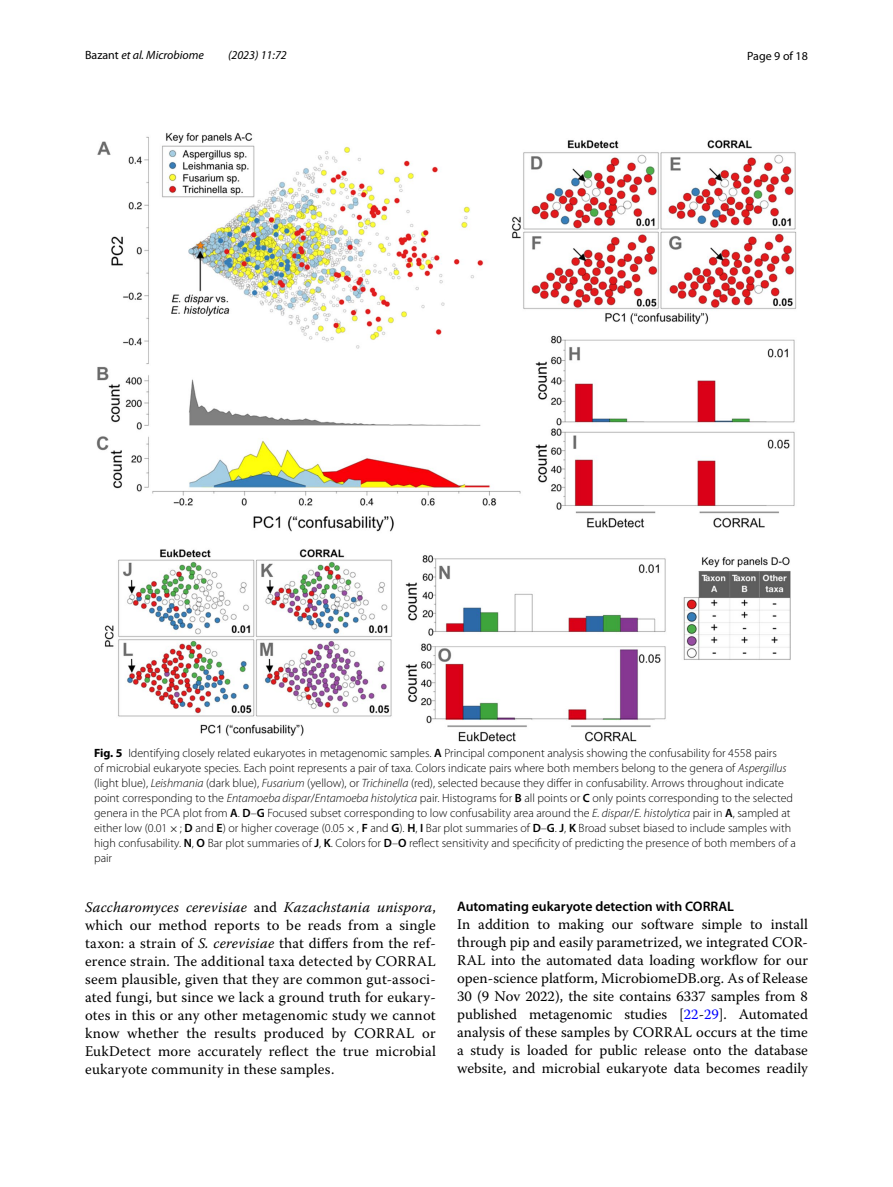
<style>
.page{position:relative;width:893px;height:1187px;background:#fff}
.page>*{position:absolute;margin:0;border:0;box-sizing:border-box;transform-origin:0 0}
.t1{font:14.7px/18px "Warnock Pro";letter-spacing:.01em;color:#000;text-align:justify}
.t2{font:600 13.8px "Myriad Pro";color:#000}
.t3{font:300 12px/15px "Myriad Pro";color:#000}
.t4{font:italic 12px "Myriad Pro";color:#000}
.t5{font:12px "Myriad Pro";color:#000}
.s1{font-style:normal}
.s2{font-weight:700}
.s3{font-weight:600}
.s4{font-style:italic}
.s5{font-family:"MTSY";font-weight:400}
.s6{color:#00f}
</style>
<div class="page">
<img style="left:96px;top:133px;width:701px;height:608px">
<p class="t4" style="left:85px;top:48px;width:120px"><span class="s1">Bazant</span> et al. Microbiome</p>
<p class="t4" style="left:228px;top:48px;width:60px">(2023) 11:72</p>
<p class="t5" style="left:747px;top:48px;width:62px">Page 9 of 18</p>
<p class="t3" style="left:94px;top:745px;width:703px"><span class="s2">Fig. 5</span> Identifying closely related eukaryotes in metagenomic samples. <span class="s3">A</span> Principal component analysis showing the confusability for 4558 pairs<br>of microbial eukaryote species. Each point represents a pair of taxa. Colors indicate pairs where both members belong to the genera of <span class="s4">Aspergillus </span>(light blue), <span class="s4">Leishmania</span> (dark blue), <span class="s4">Fusarium</span> (yellow), or <span class="s4">Trichinella</span> (red), selected because they differ in confusability. Arrows throughout indicate point corresponding to the <span class="s4">Entamoeba dispar</span>/<span class="s4">Entamoeba histolytica</span> pair. Histograms for <span class="s3">B</span> all points or <span class="s3">C</span> only points corresponding to the selected genera in the PCA plot from <span class="s3">A</span>. <span class="s3">D</span>–<span class="s3">G</span> Focused subset corresponding to low confusability area around the <span class="s4">E. dispar</span>/<span class="s4">E. histolytica</span> pair in <span class="s3">A</span>, sampled at either low (0.01<span class="s5">×</span>; <span class="s3">D</span> and <span class="s3">E</span>) or higher coverage (0.05<span class="s5">×</span>, <span class="s3">F</span> and <span class="s3">G</span>). <span class="s3">H</span>, <span class="s3">I</span> Bar plot summaries of <span class="s3">D</span>–<span class="s3">G</span>. <span class="s3">J</span>, <span class="s3">K</span> Broad subset biased to include samples with high confusability. <span class="s3">N</span>, <span class="s3">O</span> Bar plot summaries of <span class="s3">J</span>, <span class="s3">K</span>. Colors for <span class="s3">D</span>–<span class="s3">O</span> reflect sensitivity and specificity of predicting the presence of both members of a pair</p>
<p class="t1" style="left:85px;top:897px;width:352px"><span class="s4">Saccharomyces cerevisiae</span> and <span class="s4">Kazachstania unispora</span>, which our method reports to be reads from a single taxon: a strain of <span class="s4">S. cerevisiae</span> that differs from the ref&shy;erence strain. The additional taxa detected by CORRAL seem plausible, given that they are common gut-associ&shy;ated fungi, but since we lack a ground truth for eukary&shy;otes in this or any other metagenomic study we cannot know whether the results produced by CORRAL or EukDetect more accurately reflect the true microbial eukaryote community in these samples.</p>
<p class="t2" style="left:457px;top:897px;width:278px">Automating eukaryote detection with CORRAL</p>
<p class="t1" style="left:457px;top:915px;width:352px">In addition to making our software simple to install through pip and easily parametrized, we integrated COR-RAL into the automated data loading workflow for our open-science platform, MicrobiomeDB.org. As of Release 30 (9 Nov 2022), the site contains 6337 samples from 8 published metagenomic studies [<span class="s6">22</span>-<span class="s6">29</span>]. Automated analysis of these samples by CORRAL occurs at the time a study is loaded for public release onto the database website, and microbial eukaryote data becomes readily</p>
</div>
